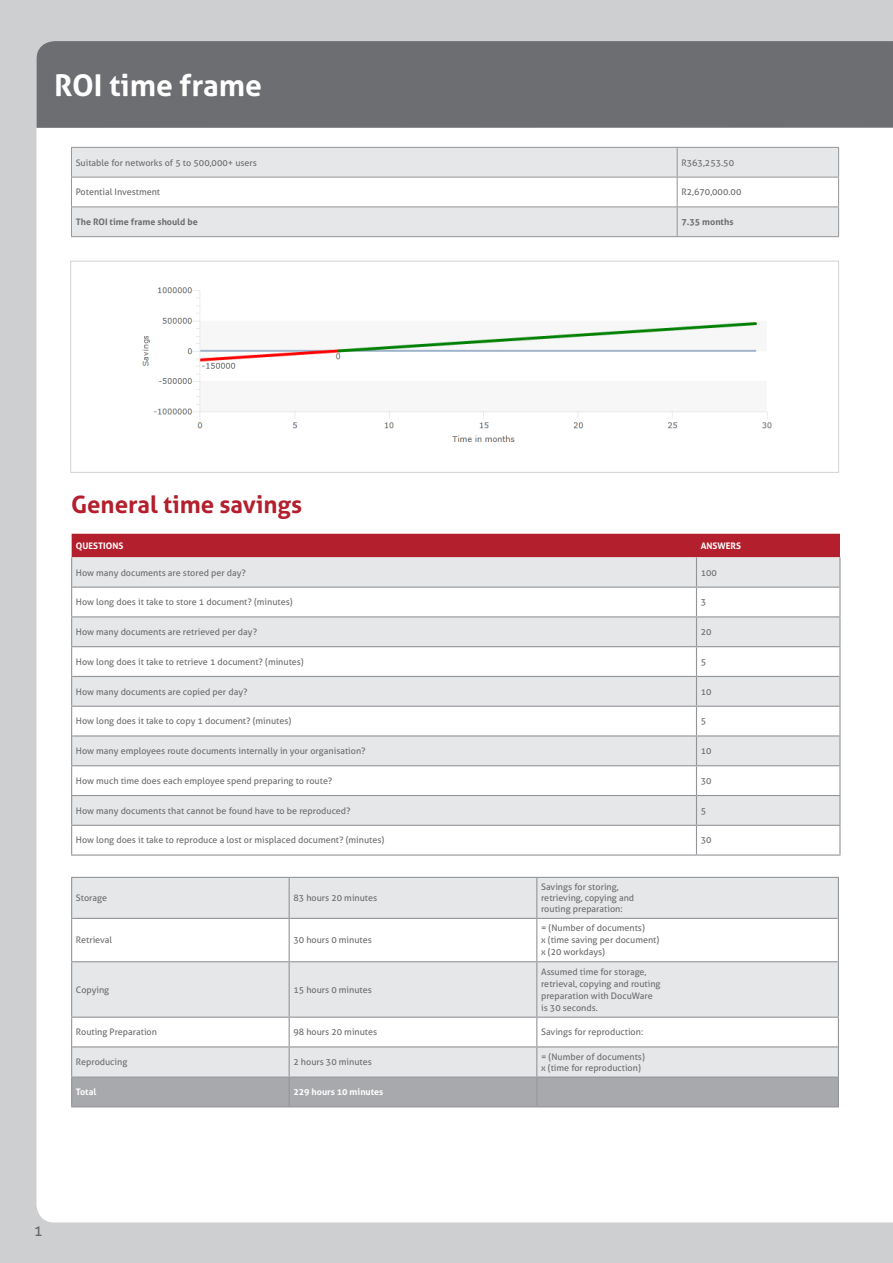
<style>
.page{position:relative;width:893px;height:1263px;background:#cecfd0}
.page>*{position:absolute;margin:0;border:0;box-sizing:border-box;transform-origin:0 0}
.t1{font:700 30px "Aller";color:#fff}
.t2{font:700 24px "Aller";color:#b31f2c}
.t3{font:15px "Aller";color:#636466}
.t4{font:9px/12px "Aller";color:#6d6e71}
.t5{font:700 9px "Aller";color:#fff}
.t6{font:700 9px "Aller";color:#6d6e71}
</style>
<div class="page">
<div style="left:36px;top:128px;width:857px;height:1094px;background:#fff"></div>
<div style="left:36px;top:41px;width:857px;height:87px;background:#6d6e71"></div>
<hr style="left:71px;top:236px;width:606px;height:1px;background:#939598">
<hr style="left:677px;top:236px;width:162px;height:1px;background:#939598">
<hr style="left:677px;top:147px;width:162px;height:1px;background:#939598">
<hr style="left:71px;top:147px;width:606px;height:1px;background:#939598">
<svg style="left:71px;top:148px;width:768px;height:88px;background:#ebebec"></svg>
<hr style="left:71px;top:177px;width:606px;height:1px;background:#939598">
<div style="left:72px;top:534px;width:768px;height:23px;background:#b31f2c"></div>
<div style="left:72px;top:557px;width:767px;height:30px;background:#e6e7e8"></div>
<hr style="left:71px;top:854px;width:625px;height:2px;background:#939598">
<hr style="left:696px;top:854px;width:144px;height:2px;background:#939598">
<hr style="left:71px;top:557px;width:1px;height:30px;background:#939598">
<hr style="left:696px;top:557px;width:1px;height:30px;background:#939598">
<hr style="left:839px;top:557px;width:1px;height:30px;background:#939598">
<svg style="left:71px;top:587px;width:769px;height:267px;background:#f1f1f2"></svg>
<hr style="left:71px;top:825px;width:625px;height:1px;background:#939598">
<hr style="left:696px;top:825px;width:144px;height:1px;background:#939598">
<hr style="left:72px;top:587px;width:624px;height:1px;background:#939598">
<hr style="left:696px;top:587px;width:143px;height:1px;background:#939598">
<hr style="left:72px;top:676px;width:624px;height:1px;background:#939598">
<hr style="left:696px;top:676px;width:143px;height:1px;background:#939598">
<hr style="left:72px;top:735px;width:624px;height:1px;background:#939598">
<hr style="left:696px;top:735px;width:143px;height:1px;background:#939598">
<svg style="left:72px;top:878px;width:766px;height:83px;background:#f2f2f3"></svg>
<hr style="left:71px;top:877px;width:218px;height:1px;background:#939598">
<hr style="left:289px;top:877px;width:248px;height:1px;background:#939598">
<hr style="left:537px;top:877px;width:302px;height:1px;background:#939598">
<hr style="left:72px;top:918px;width:217px;height:1px;background:#939598">
<hr style="left:289px;top:918px;width:248px;height:1px;background:#939598">
<hr style="left:537px;top:918px;width:301px;height:1px;background:#939598">
<hr style="left:71px;top:878px;width:1px;height:40px;background:#939598">
<hr style="left:289px;top:878px;width:1px;height:40px;background:#939598">
<hr style="left:536px;top:878px;width:1px;height:40px;background:#939598">
<hr style="left:838px;top:878px;width:1px;height:40px;background:#939598">
<hr style="left:71px;top:918px;width:1px;height:43px;background:#939598">
<hr style="left:289px;top:919px;width:1px;height:42px;background:#939598">
<hr style="left:536px;top:919px;width:1px;height:42px;background:#939598">
<hr style="left:838px;top:918px;width:1px;height:43px;background:#939598">
<hr style="left:71px;top:961px;width:218px;height:1px;background:#939598">
<hr style="left:289px;top:961px;width:248px;height:1px;background:#939598">
<hr style="left:537px;top:961px;width:302px;height:1px;background:#939598">
<svg style="left:71px;top:962px;width:768px;height:145px;background:#dbdcde"></svg>
<hr style="left:537px;top:1106px;width:302px;height:1px;background:#939598">
<img style="left:131px;top:286px;width:644px;height:161px">
<div style="left:70px;top:261px;width:769px;height:212px;border:1px solid #d1d3d4"></div>
<h1 class="t1" style="left:54px;top:67px;width:210px">ROI time frame</h1>
<p class="t4" style="left:76px;top:156px;width:183px">Suitable for networks of 5 to 500,000+ users</p>
<p class="t4" style="left:681px;top:156px;width:54px">R363,253.50</p>
<p class="t4" style="left:76px;top:186px;width:86px">Potential Investment</p>
<p class="t4" style="left:681px;top:186px;width:61px">R2,670,000.00</p>
<p class="t6" style="left:76px;top:216px;width:124px">The ROI time frame should be</p>
<p class="t6" style="left:681px;top:216px;width:54px">7.35 months</p>
<h2 class="t2" style="left:71px;top:489px;width:232px">General time savings</h2>
<p class="t5" style="left:76px;top:540px;width:49px">Questions</p>
<p class="t5" style="left:701px;top:540px;width:42px">Answers</p>
<p class="t4" style="left:76px;top:566px;width:172px">How many documents are stored per day?</p>
<p class="t4" style="left:701px;top:566px;width:18px">100</p>
<p class="t4" style="left:76px;top:596px;width:218px">How long does it take to store 1 document? (minutes)</p>
<p class="t4" style="left:701px;top:596px;width:7px">3</p>
<p class="t4" style="left:76px;top:626px;width:183px">How many documents are retrieved per day?</p>
<p class="t4" style="left:701px;top:626px;width:12px">20</p>
<p class="t4" style="left:76px;top:656px;width:229px">How long does it take to retrieve 1 document? (minutes)</p>
<p class="t4" style="left:701px;top:656px;width:7px">5</p>
<p class="t4" style="left:76px;top:685px;width:173px">How many documents are copied per day?</p>
<p class="t4" style="left:701px;top:685px;width:12px">10</p>
<p class="t4" style="left:76px;top:715px;width:217px">How long does it take to copy 1 document? (minutes)</p>
<p class="t4" style="left:701px;top:715px;width:7px">5</p>
<p class="t4" style="left:76px;top:745px;width:291px">How many employees route documents internally in your organisation?</p>
<p class="t4" style="left:701px;top:745px;width:12px">10</p>
<p class="t4" style="left:76px;top:775px;width:258px">How much time does each employee spend preparing to route?</p>
<p class="t4" style="left:701px;top:775px;width:12px">30</p>
<p class="t4" style="left:76px;top:804px;width:276px">How many documents that cannot be found have to be reproduced?</p>
<p class="t4" style="left:701px;top:804px;width:7px">5</p>
<p class="t4" style="left:76px;top:834px;width:310px">How long does it take to reproduce a lost or misplaced document? (minutes)</p>
<p class="t4" style="left:701px;top:834px;width:12px">30</p>
<p class="t4" style="left:76px;top:892px;width:33px">Storage</p>
<p class="t4" style="left:293px;top:892px;width:85px">83 hours 20 minutes</p>
<p class="t4" style="left:541px;top:882px;width:95px;line-height:10.8px">Savings for storing, retrieving, copying and routing preparation:</p>
<p class="t4" style="left:76px;top:934px;width:38px">Retrieval</p>
<p class="t4" style="left:293px;top:934px;width:80px">30 hours 0 minutes</p>
<p class="t4" style="left:541px;top:922px;width:120px">= (Number of documents)<br>x (time saving per document) x (20 workdays)</p>
<p class="t4" style="left:76px;top:983px;width:35px">Copying</p>
<p class="t4" style="left:293px;top:983px;width:80px">15 hours 0 minutes</p>
<p class="t4" style="left:541px;top:965px;width:121px">Assumed time for storage, retrieval, copying and routing preparation with DocuWare is 30 seconds.</p>
<p class="t4" style="left:76px;top:1026px;width:83px">Routing Preparation</p>
<p class="t4" style="left:293px;top:1026px;width:85px">98 hours 20 minutes</p>
<p class="t4" style="left:541px;top:1026px;width:104px">Savings for reproduction:</p>
<p class="t4" style="left:76px;top:1056px;width:53px">Reproducing</p>
<p class="t4" style="left:293px;top:1056px;width:80px">2 hours 30 minutes</p>
<p class="t4" style="left:541px;top:1051px;width:105px;line-height:10.8px">= (Number of documents) x (time for reproduction)</p>
<p class="t5" style="left:76px;top:1086px;width:22px">Total</p>
<p class="t5" style="left:293px;top:1086px;width:91px">229 hours 10 minutes</p>
<h3 class="t3" style="left:34px;top:1222px;width:10px">1</h3>
</div>
